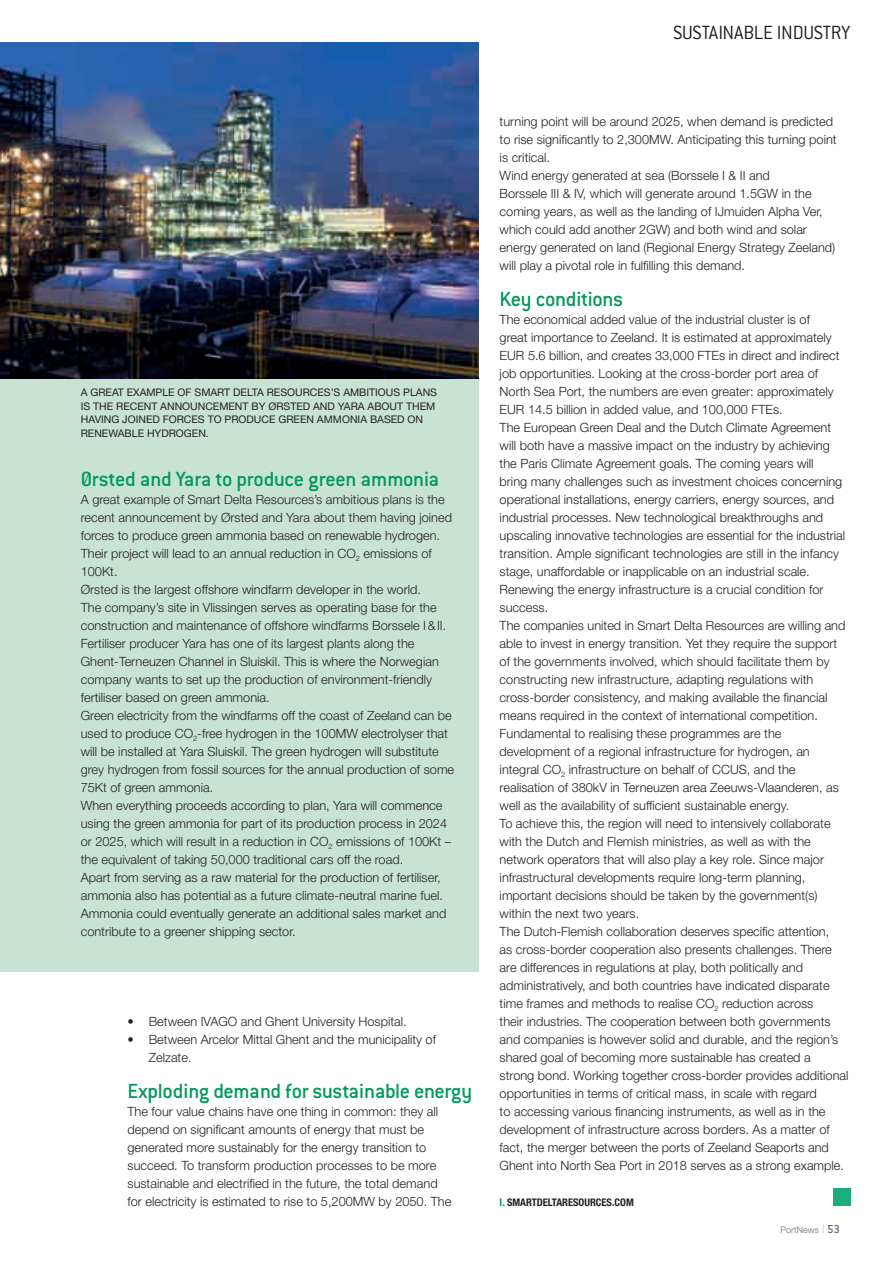
<style>
.page{position:relative;width:893px;height:1263px;background:#fff}
.page>*{position:absolute;margin:0;border:0;box-sizing:border-box;transform-origin:0 0}
.t1{font:500 22.5px "Conduit ITC";letter-spacing:-.015em;color:#009959}
.t2{font:300 21px "Conduit ITC";letter-spacing:-.015em;color:#231f20}
.t3{font:300 12.75px/18px "Helvetica Neue LT Std";color:#231f20}
.t4{font:10.5px/13.5px "Helvetica Neue LT Std";color:#231f20}
.t5{font:700 condensed 10.5px "Helvetica Neue LT Std";color:#231f20}
.t6{font:300 9px "Helvetica Neue LT Std";color:#6c6d70}
.s1{color:#009959}
.s2{font-weight:200;font-size:12px}
.s3{font-family:"Conduit ITC";font-weight:500;font-size:12.75px;color:#52697c}
</style>
<div class="page">
<div style="left:0;top:42px;width:478px;height:930px;background:#c8e3d4"></div>
<img style="left:0;top:42px;width:478px;height:336px">
<div style="left:832px;top:1188px;width:18px;height:18px;background:#1dac7c"></div>
<h2 class="t2" style="left:673px;top:21px;width:179px">SUSTAINABLE INDUSTRY</h2>
<p class="t4" style="left:81px;top:385px;width:358px">A GREAT EXAMPLE OF SMART DELTA RESOURCES’S AMBITIOUS PLANS IS THE RECENT ANNOUNCEMENT BY ØRSTED AND YARA ABOUT THEM HAVING JOINED FORCES TO PRODUCE GREEN AMMONIA BASED ON RENEWABLE HYDROGEN.</p>
<h1 class="t1" style="left:81px;top:466px;width:360px">Ørsted and Yara to produce green ammonia</h1>
<p class="t3" style="left:81px;top:490px;width:375px">A great example of Smart Delta Resources’s ambitious plans is the recent announcement by Ørsted and Yara about them having joined forces to produce green ammonia based on renewable hydrogen.<br>Their project will lead to an annual reduction in CO<sub>2</sub> emissions of 100Kt.<br>Ørsted is the largest offshore windfarm developer in the world.<br>The company’s site in Vlissingen serves as operating base for the construction and maintenance of offshore windfarms Borssele I &amp; II.<br>Fertiliser producer Yara has one of its largest plants along the Ghent-Terneuzen Channel in Sluiskil. This is where the Norwegian company wants to set up the production of environment-friendly fertiliser based on green ammonia.<br>Green electricity from the windfarms off the coast of Zeeland can be used to produce CO<sub>2</sub>-free hydrogen in the 100MW electrolyser that will be installed at Yara Sluiskil. The green hydrogen will substitute grey hydrogen from fossil sources for the annual production of some 75Kt of green ammonia.<br>When everything proceeds according to plan, Yara will commence using the green ammonia for part of its production process in 2024 or 2025, which will result in a reduction in CO<sub>2</sub> emissions of 100Kt – the equivalent of taking 50,000 traditional cars off the road.<br>Apart from serving as a raw material for the production of fertiliser, ammonia also has potential as a future climate-neutral marine fuel.<br>Ammonia could eventually generate an additional sales market and contribute to a greener shipping sector.</p>
<p class="t3" style="left:128px;top:1012px;width:281px">• Between IVAGO and Ghent University Hospital.</p>
<p class="t3" style="left:149px;top:1030px;width:289px;text-indent:-21px">• Between Arcelor Mittal Ghent and the municipality of<br>Zelzate.</p>
<h1 class="t1" style="left:128px;top:1078px;width:346px">Exploding demand for sustainable energy</h1>
<p class="t3" style="left:128px;top:1102px;width:325px">The four value chains have one thing in common: they all depend on significant amounts of energy that must be generated more sustainably for the energy transition to succeed. To transform production processes to be more sustainable and electrified in the future, the total demand for electricity is estimated to rise to 5,200MW by 2050. The</p>
<p class="t3" style="left:500px;top:112px;width:338px">turning point will be around 2025, when demand is predicted to rise significantly to 2,300MW. Anticipating this turning point is critical.<br>Wind energy generated at sea (Borssele I &amp; II and<br>Borssele III &amp; IV, which will generate around 1.5GW in the coming years, as well as the landing of IJmuiden Alpha Ver, which could add another 2GW) and both wind and solar energy generated on land (Regional Energy Strategy Zeeland) will play a pivotal role in fulfilling this demand.</p>
<h1 class="t1" style="left:500px;top:286px;width:125px">Key conditions</h1>
<p class="t3" style="left:500px;top:310px;width:350px">The economical added value of the industrial cluster is of<br>great importance to Zeeland. It is estimated at approximately EUR 5.6 billion, and creates 33,000 FTEs in direct and indirect job opportunities. Looking at the cross-border port area of North Sea Port, the numbers are even greater: approximately EUR 14.5 billion in added value, and 100,000 FTEs.<br>The European Green Deal and the Dutch Climate Agreement will both have a massive impact on the industry by achieving the Paris Climate Agreement goals. The coming years will<br>bring many challenges such as investment choices concerning operational installations, energy carriers, energy sources, and industrial processes. New technological breakthroughs and upscaling innovative technologies are essential for the industrial transition. Ample significant technologies are still in the infancy stage, unaffordable or inapplicable on an industrial scale.<br>Renewing the energy infrastructure is a crucial condition for success.<br>The companies united in Smart Delta Resources are willing and able to invest in energy transition. Yet they require the support of the governments involved, which should facilitate them by constructing new infrastructure, adapting regulations with cross-border consistency, and making available the financial means required in the context of international competition.<br>Fundamental to realising these programmes are the development of a regional infrastructure for hydrogen, an integral CO<sub>2</sub> infrastructure on behalf of CCUS, and the realisation of 380kV in Terneuzen area Zeeuws-Vlaanderen, as well as the availability of sufficient sustainable energy.<br>To achieve this, the region will need to intensively collaborate with the Dutch and Flemish ministries, as well as with the network operators that will also play a key role. Since major infrastructural developments require long-term planning, important decisions should be taken by the government(s) within the next two years.<br>The Dutch-Flemish collaboration deserves specific attention,<br>as cross-border cooperation also presents challenges. There are differences in regulations at play, both politically and administratively, and both countries have indicated disparate time frames and methods to realise CO<sub>2</sub> reduction across<br>their industries. The cooperation between both governments and companies is however solid and durable, and the region’s shared goal of becoming more sustainable has created a strong bond. Working together cross-border provides additional opportunities in terms of critical mass, in scale with regard<br>to accessing various financing instruments, as well as in the development of infrastructure across borders. As a matter of fact, the merger between the ports of Zeeland Seaports and Ghent into North Sea Port in 2018 serves as a strong example.</p>
<p class="t5" style="left:500px;top:1196px;width:136px"><span class="s1">I.</span> SMARTDELTARESOURCES.COM</p>
<p class="t6" style="left:780px;top:1224px;width:61px">PortNews <span class="s2">I</span> <span class="s3">53</span></p>
</div>
